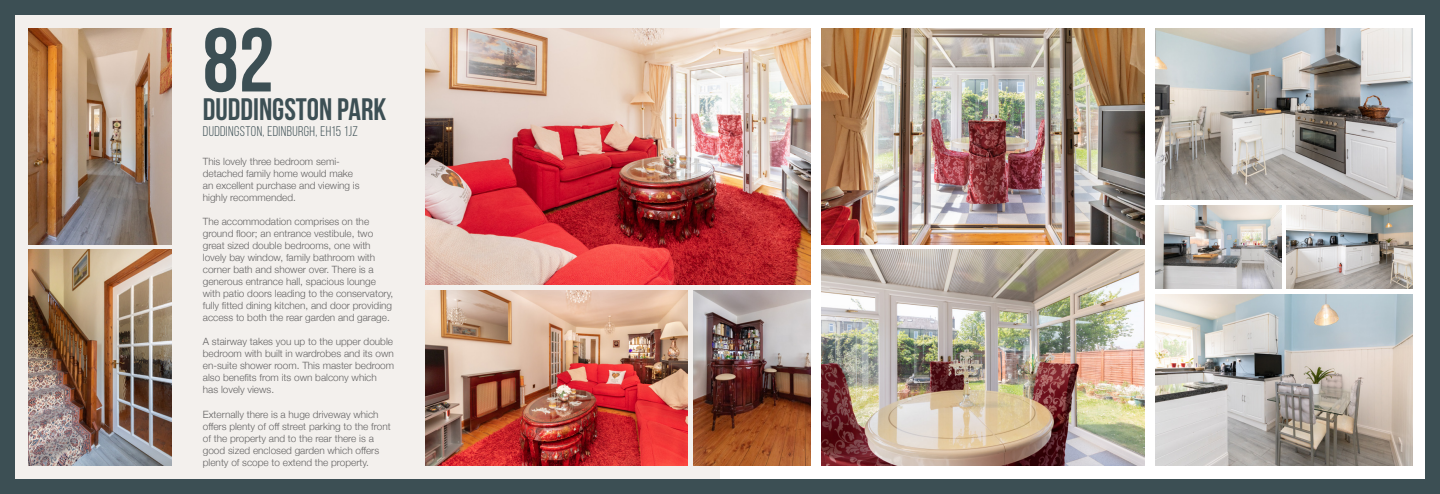
<style>
.page{position:relative;width:1440px;height:494px;background:#fff}
.page>*{position:absolute;margin:0;border:0;box-sizing:border-box;transform-origin:0 0}
.t1{font:700 90px "Bebas Neue";color:#3c4f54}
.t2{font:700 31px "Bebas Neue";color:#3c4f54}
.t3{font:14px "Bebas Neue";letter-spacing:.03em;color:#3c4f54}
.Main_Text{font:300 10px/12px "Helvetica Neue";color:#646363}
</style>
<div class="page">
<div style="left:0;top:0;width:720px;height:493px;background:#f3f0ed"></div>
<img style="left:426px;top:28px;width:384px;height:256px">
<img style="left:426px;top:290px;width:262px;height:175px">
<img style="left:694px;top:290px;width:116px;height:175px">
<img style="left:821px;top:28px;width:324px;height:216px">
<img style="left:821px;top:249px;width:324px;height:216px">
<img style="left:28px;top:28px;width:144px;height:216px">
<img style="left:28px;top:249px;width:144px;height:216px">
<img style="left:1156px;top:294px;width:256px;height:171px">
<img style="left:1156px;top:28px;width:256px;height:171px">
<img style="left:1156px;top:205px;width:125px;height:83px">
<img style="left:1287px;top:205px;width:125px;height:83px">
<div style="left:0;top:0;width:1440px;height:14px;background:#3c4f54"></div>
<div style="left:0;top:479px;width:1440px;height:14px;background:#3c4f54"></div>
<div style="left:0;top:0;width:14px;height:493px;background:#3c4f54"></div>
<div style="left:1426px;top:0;width:14px;height:493px;background:#3c4f54"></div>
<p class="t1" style="left:203px;top:11px;width:73px">82</p>
<p class="t2" style="left:203px;top:92px;width:185px">DUDDINGSTON PARK</p>
<p class="t3" style="left:203px;top:124px;width:157px">DUDDINGSTON, EDINBURGH, EH15 1JZ</p>
<p class="Main_Text" style="left:203px;top:155px;width:158px">This lovely three bedroom semi&shy;detached family home would make an excellent purchase and viewing is highly recommended.</p>
<p class="Main_Text" style="left:203px;top:215px;width:192px">The accommodation comprises on the ground floor; an entrance vestibule, two great sized double bedrooms, one with lovely bay window, family bathroom with corner bath and shower over. There is a generous entrance hall, spacious lounge with patio doors leading to the conservatory, fully fitted dining kitchen, and door providing access to both the rear garden and garage.</p>
<p class="Main_Text" style="left:203px;top:335px;width:193px">A stairway takes you up to the upper double bedroom with built in wardrobes and its own en-suite shower room. This master bedroom also benefits from its own balcony which has lovely views.</p>
<p class="Main_Text" style="left:203px;top:407px;width:189px">Externally there is a huge driveway which offers plenty of off street parking to the front of the property and to the rear there is a good sized enclosed garden which offers plenty of scope to extend the property.</p>
</div>
